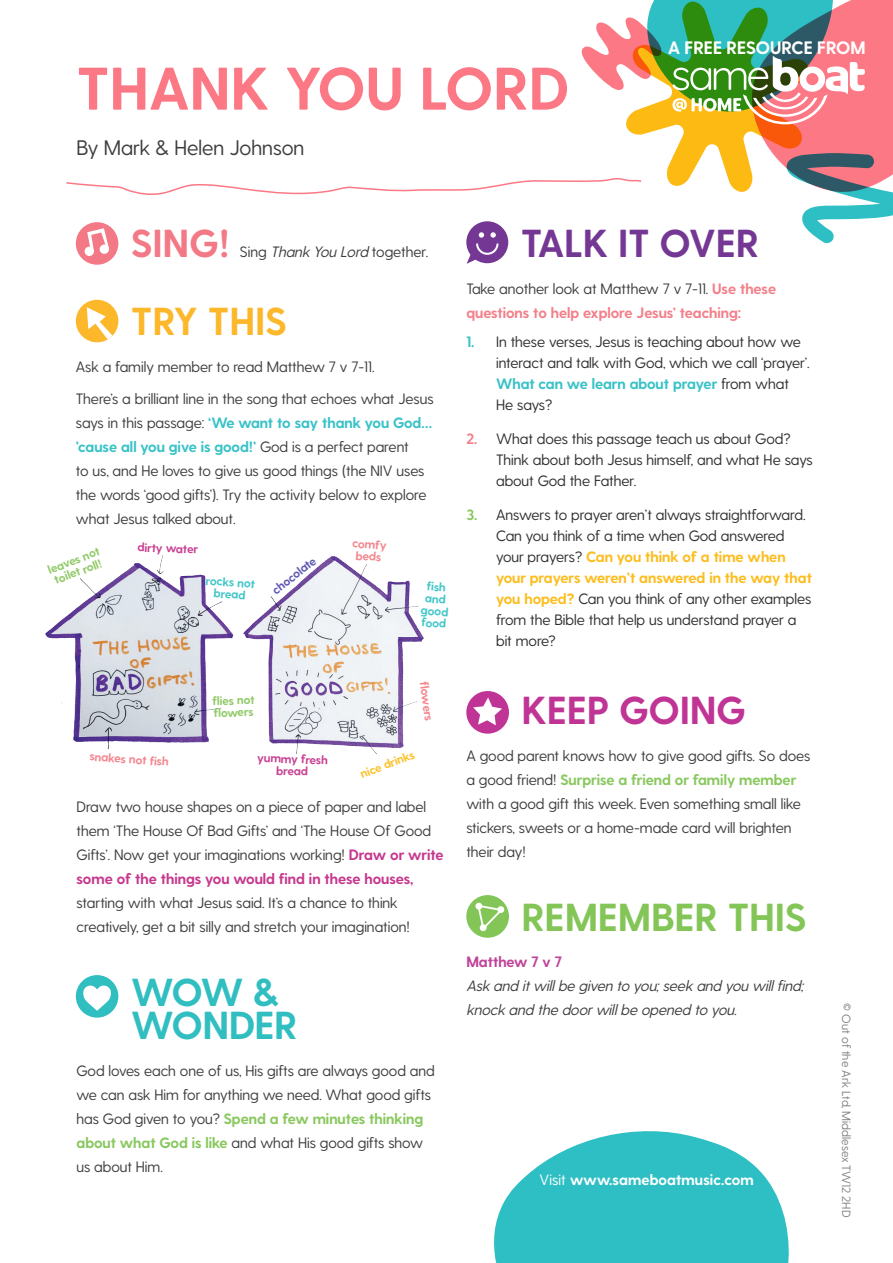
<style>
.page{position:relative;width:893px;height:1263px;background:#fff}
.page>*{position:absolute;margin:0;border:0;box-sizing:border-box;transform-origin:0 0}
.Page_Heading{font:700 60px "Greycliff CF";letter-spacing:.01em;color:#fc7885}
.SING{font:700 39px "Greycliff CF";letter-spacing:.01em;color:#83c557}
.SING-2{font:700 39px "Greycliff CF";letter-spacing:.01em;color:#743894}
.SING-3{font:700 39px/33px "Greycliff CF";color:#30bec1}
.BULLETS{font:700 39px "Greycliff CF";letter-spacing:.01em;color:#bf3494}
.SING-4{font:700 39px "Greycliff CF";letter-spacing:.01em;color:#fcb72b}
.SING-5{font:700 39px "Greycliff CF";color:#f27985}
.BODY{font:21px "Greycliff CF";color:#3e3e3f}
.t1{font:700 18px "Greycliff CF";color:#fff}
.BODY-2{font:15px/24px "Greycliff CF";color:#3e3e3f}
.BULLETS-2{font:15px/21px "Greycliff CF";color:#312f30}
.BODY-3{font:italic 15px/24px "Greycliff CF";color:#3e3e3f}
.BODY-4{font:700 15px/24px "Greycliff CF";color:#f3808a}
.BODY-5{font:700 15px "Greycliff CF";letter-spacing:.01em;color:#fff}
.SING-6{font:15px "Greycliff CF";color:#3e3e3f}
.BODY-6{font:700 15px "Greycliff CF";color:#c14399}
.BODY-7{font:700 12px/12px "Greycliff CF";color:#90ca67}
.t2{font:12px "Greycliff CF";color:#808285}
.BODY-8{font:700 12px/12px "Greycliff CF";color:#f3878f;text-align:center}
.BODY-9{font:700 12px/12px "Greycliff CF";color:#43c6ca;text-align:center}
.BODY-10{font:700 12px/12px "Greycliff CF";color:#c94294;text-align:center}
.BODY-11{font:700 12px "Greycliff CF";color:#fdc12a}
.BODY-12{font:700 12px "Greycliff CF";color:#615ab4}
.s1{font-style:italic}
.s2{font-weight:700;color:#38c2c7}
.s3{font-weight:700;color:#c6388e}
.s4{font-weight:700;color:#89c85f}
.s5{font-weight:400;color:#3e3e3f}
.s6{font-weight:700;color:#f3808a}
.s7{font-weight:700;color:#fcbd1e}
.s8{font-weight:400}
</style>
<div class="page">
<div style="left:76px;top:300px;width:42px;height:42px;background:#fcb72b;border-radius:50%"></div>
<svg style="left:87px;top:307px;width:26px;height:33px"></svg>
<div style="left:76px;top:975px;width:42px;height:42px;background:#30bec1;border-radius:50%"></div>
<svg style="left:83px;top:985px;width:28px;height:26px"></svg>
<div style="left:466px;top:895px;width:43px;height:43px;background:#83c557;border-radius:50%"></div>
<svg style="left:475px;top:902px;width:30px;height:29px"></svg>
<svg style="left:66px;top:0;width:827px;height:264px"></svg>
<svg style="left:494px;top:1131px;width:295px;height:132px;fill:#2ebfc4"></svg>
<div style="left:466px;top:691px;width:43px;height:43px;background:#bf3494;border-radius:50%"></div>
<svg style="left:473px;top:697px;width:29px;height:28px"></svg>
<img style="left:243px;top:556px;width:181px;height:199px">
<img style="left:45px;top:555px;width:189px;height:194px">
<p class="Page_Heading" style="left:77px;top:53px;width:493px">THANK YOU LORD</p>
<p class="BODY" style="left:77px;top:135px;width:229px">By Mark &amp; Helen Johnson</p>
<p class="t1" style="left:668px;top:37px;width:199px">A FREE RESOURCE FROM</p>
<p class="SING-5" style="left:131px;top:220px;width:100px">SING!</p>
<p class="SING-6" style="left:240px;top:243px;width:190px">Sing <span class="s1">Thank You Lord</span> together.</p>
<p class="SING-4" style="left:131px;top:298px;width:157px">TRY THIS</p>
<p class="BODY-2" style="left:76px;top:354px;width:300px">Ask a family member to read Matthew 7 v 7-11.</p>
<p class="BODY-2" style="left:76px;top:387px;width:359px">There’s a brilliant line in the song that echoes what Jesus says in this passage: <span class="s2">‘We want to say thank you God… ’cause all you give is good!’</span> God is a perfect parent<br>to us, and He loves to give us good things (the NIV uses the words ‘good gifts’). Try the activity below to explore what Jesus talked about.</p>
<p class="BODY-7" style="left:46px;top:565px;width:56px;rotate:-21deg">leaves not toilet roll!</p>
<p class="BODY-10" style="left:138px;top:541px;width:62px;rotate:2deg">dirty water</p>
<p class="BODY-9" style="left:206px;top:575px;width:51px;rotate:4deg">rocks not bread</p>
<p class="BODY-12" style="left:269px;top:586px;width:54px;rotate:-38deg">chocolate</p>
<p class="BODY-7" style="left:212px;top:695px;width:44px;rotate:-1deg">fl ies not fl owers</p>
<p class="BODY-8" style="left:353px;top:537px;width:36px;rotate:4deg">comfy beds</p>
<p class="BODY-9" style="left:423px;top:580px;width:29px;rotate:4deg">fi sh and good food</p>
<p class="BODY-8" style="left:430px;top:680px;width:41px;rotate:82deg">fl owers</p>
<p class="BODY-8" style="left:90px;top:750px;width:81px;rotate:4deg">snakes not fi sh</p>
<p class="BODY-10" style="left:258px;top:752px;width:72px;rotate:2deg">yummy fresh bread</p>
<p class="BODY-11" style="left:358px;top:767px;width:59px;rotate:-21deg">nice drinks</p>
<p class="BODY-2" style="left:77px;top:794px;width:369px">Draw two house shapes on a piece of paper and label them ‘The House Of Bad Gifts’ and ‘The House Of Good Gifts’. Now get your imaginations working! <span class="s3">Draw or write some of the things you would find in these houses, </span>starting with what Jesus said. It’s a chance to think creatively, get a bit silly and stretch your imagination!</p>
<p class="SING-3" style="left:131px;top:976px;width:167px">WOW &amp;<br>WONDER</p>
<p class="BODY-2" style="left:77px;top:1058px;width:360px">God loves each one of us, His gifts are always good and we can ask Him for anything we need. What good gifts has God given to you? <span class="s4">Spend a few minutes thinking about what God is like</span> and what His good gifts show us about Him.</p>
<p class="SING-2" style="left:521px;top:220px;width:239px">TALK IT OVER</p>
<p class="BODY-4" style="left:466px;top:276px;width:311px"><span class="s5">Take another look at Matthew 7 v 7-11.</span> Use these questions to help explore Jesus’ teaching:</p>
<p class="BULLETS-2" style="left:496px;top:331px;width:315px;text-indent:-30px"><span class="s2">1.</span> In these verses, Jesus is teaching about how we interact and talk with God, which we call ‘prayer’.<br><span class="s2">What can we learn about prayer</span> from what He says?</p>
<p class="BULLETS-2" style="left:496px;top:428px;width:318px;text-indent:-30px"><span class="s6">2.</span> What does this passage teach us about God?<br>Think about both Jesus himself, and what He says about God the Father.</p>
<p class="BULLETS-2" style="left:496px;top:504px;width:317px;text-indent:-30px"><span class="s4">3.</span> Answers to prayer aren’t always straightforward.<br>Can you think of a time when God answered your prayers? <span class="s7">Can you think of a time when your prayers weren’t answered in the way that you hoped?</span> Can you think of any other examples from the Bible that help us understand prayer a bit more?</p>
<p class="BULLETS" style="left:522px;top:687px;width:225px">KEEP GOING</p>
<p class="BODY-2" style="left:466px;top:743px;width:345px">A good parent knows how to give good gifts. So does a good friend! <span class="s4">Surprise a friend or family member </span>with a good gift this week. Even something small like stickers, sweets or a home-made card will brighten their day!</p>
<p class="SING" style="left:522px;top:894px;width:286px">REMEMBER THIS</p>
<p class="BODY-6" style="left:466px;top:953px;width:97px">Matthew 7 v 7</p>
<p class="BODY-3" style="left:466px;top:974px;width:342px">Ask and itwillbe given to you;seek and you willfind; knock and the doorwillbe opened to you.</p>
<p class="BODY-5" style="left:540px;top:1170px;width:216px"><span class="s8">Visit</span> www.sameboatmusic.com</p>
<p class="t2" style="left:853px;top:1003px;width:215px;rotate:90deg">© Out of the Ark Ltd, Middlesex TW12 2HD</p>
</div>
